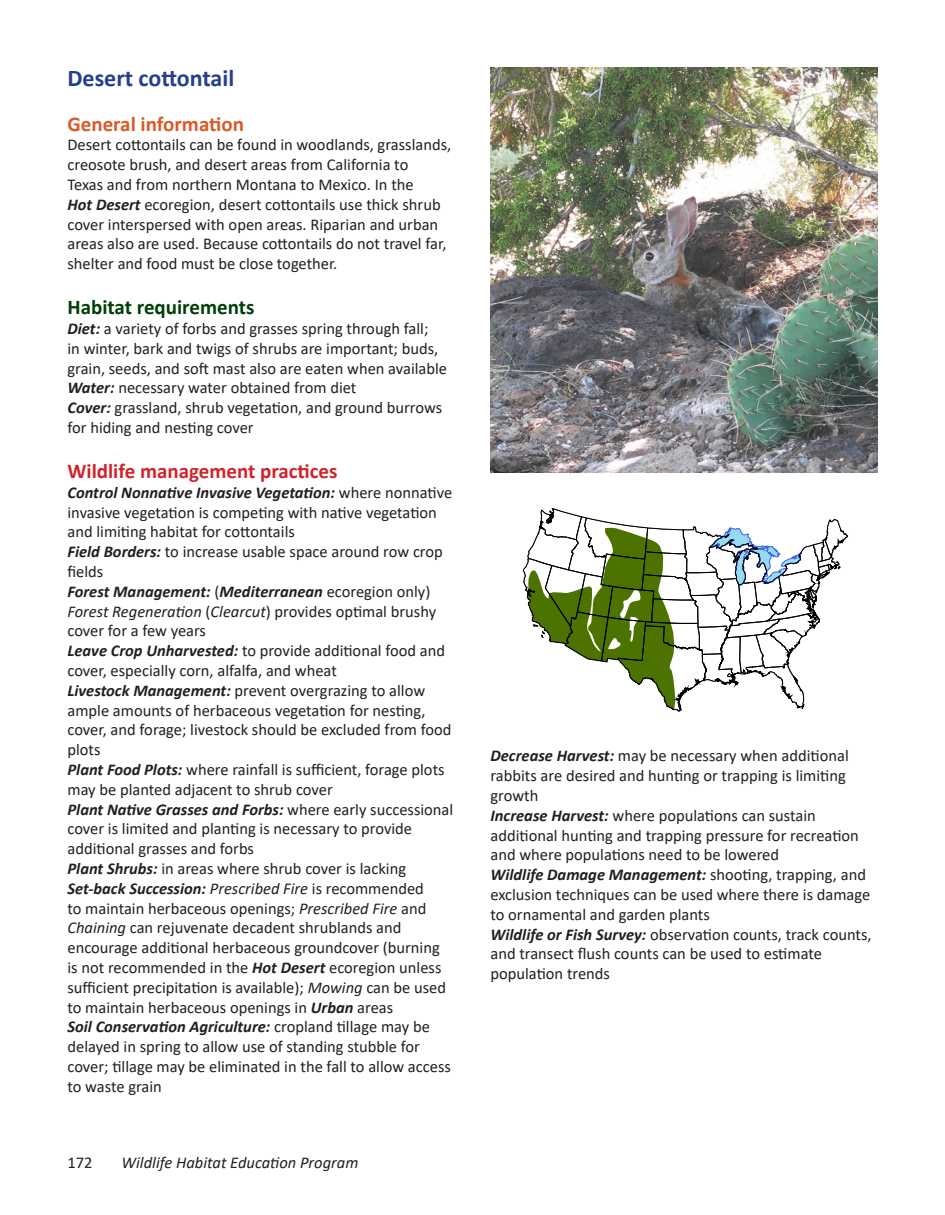
<style>
.page{position:relative;width:945px;height:1215px;background:#fff}
.page>*{position:absolute;margin:0;border:0;box-sizing:border-box;transform-origin:0 0}
.t1{font:700 24px "Calibri";color:#253f8e}
.t2{font:700 21px "Calibri";color:#d1232a}
.t3{font:700 21px "Calibri";color:#003f09}
.t4{font:700 21px "Calibri";color:#dd5827}
.t5{font:16.5px/19.8px "Calibri";color:#231f20}
.t6{font:italic 16.5px "Calibri";color:#231f20}
.s1{font-weight:700;font-style:italic}
.s2{font-style:italic}
</style>
<div class="page">
<svg style="left:523px;top:508px;width:325px;height:204px"></svg>
<img style="left:491px;top:68px;width:386px;height:404px">
<p class="t1" style="left:68px;top:61px;width:168px">Desert cottontail</p>
<p class="t4" style="left:68px;top:109px;width:178px">General information</p>
<p class="t5" style="left:68px;top:135px;width:385px">Desert cottontails can be found in woodlands, grasslands, creosote brush, and desert areas from California to<br>Texas and from northern Montana to Mexico. In the<br><span class="s1">Hot Desert</span> ecoregion, desert cottontails use thick shrub cover interspersed with open areas. Riparian and urban areas also are used. Because cottontails do not travel far, shelter and food must be close together.</p>
<p class="t3" style="left:68px;top:292px;width:189px">Habitat requirements</p>
<p class="t5" style="left:68px;top:318px;width:381px"><span class="s1">Diet:</span> a variety of forbs and grasses spring through fall;<br>in winter, bark and twigs of shrubs are important; buds, grain, seeds, and soft mast also are eaten when available</p>
<p class="t5" style="left:68px;top:378px;width:290px"><span class="s1">Water:</span> necessary water obtained from diet</p>
<p class="t5" style="left:68px;top:397px;width:376px"><span class="s1">Cover:</span> grassland, shrub vegetation, and ground burrows for hiding and nesting cover</p>
<p class="t2" style="left:68px;top:456px;width:272px">Wildlife management practices</p>
<p class="t5" style="left:68px;top:482px;width:386px"><span class="s1">Control Nonnative Invasive Vegetation:</span> where nonnative invasive vegetation is competing with native vegetation and limiting habitat for cottontails</p>
<p class="t5" style="left:68px;top:541px;width:377px"><span class="s1">Field Borders:</span> to increase usable space around row crop fields</p>
<p class="t5" style="left:68px;top:581px;width:370px"><span class="s1">Forest Management:</span> (<span class="s1">Mediterranean</span> ecoregion only)<br><span class="s2">Forest Regeneration</span> (<span class="s2">Clearcut</span>) provides optimal brushy cover for a few years</p>
<p class="t5" style="left:68px;top:640px;width:379px"><span class="s1">Leave Crop Unharvested:</span> to provide additional food and cover, especially corn, alfalfa, and wheat</p>
<p class="t5" style="left:68px;top:680px;width:386px"><span class="s1">Livestock Management:</span> prevent overgrazing to allow ample amounts of herbaceous vegetation for nesting, cover, and forage; livestock should be excluded from food plots</p>
<p class="t5" style="left:68px;top:759px;width:379px"><span class="s1">Plant Food Plots:</span> where rainfall is sufficient, forage plots may be planted adjacent to shrub cover</p>
<p class="t5" style="left:68px;top:799px;width:387px"><span class="s1">Plant Native Grasses and Forbs:</span> where early successional cover is limited and planting is necessary to provide additional grasses and forbs</p>
<p class="t5" style="left:68px;top:858px;width:340px"><span class="s1">Plant Shrubs:</span> in areas where shrub cover is lacking</p>
<p class="t5" style="left:68px;top:878px;width:380px"><span class="s1">Set-back Succession:</span> <span class="s2">Prescribed Fire</span> is recommended<br>to maintain herbaceous openings; <span class="s2">Prescribed Fire</span> and <span class="s2">Chaining</span> can rejuvenate decadent shrublands and encourage additional herbaceous groundcover (burning is not recommended in the <span class="s1">Hot Desert</span> ecoregion unless sufficient precipitation is available); <span class="s2">Mowing</span> can be used to maintain herbaceous openings in <span class="s1">Urban</span> areas</p>
<p class="t5" style="left:68px;top:1017px;width:385px"><span class="s1">Soil Conservation Agriculture:</span> cropland tillage may be delayed in spring to allow use of standing stubble for cover; tillage may be eliminated in the fall to allow access to waste grain</p>
<p class="t5" style="left:68px;top:1153px;width:27px">172</p>
<p class="t6" style="left:122px;top:1151px;width:238px">Wildlife Habitat Education Program</p>
<p class="t5" style="left:490px;top:746px;width:360px"><span class="s1">Decrease Harvest:</span> may be necessary when additional rabbits are desired and hunting or trapping is limiting growth</p>
<p class="t5" style="left:490px;top:805px;width:370px"><span class="s1">Increase Harvest:</span> where populations can sustain additional hunting and trapping pressure for recreation and where populations need to be lowered</p>
<p class="t5" style="left:490px;top:864px;width:381px"><span class="s1">Wildlife Damage Management:</span> shooting, trapping, and exclusion techniques can be used where there is damage to ornamental and garden plants</p>
<p class="t5" style="left:490px;top:924px;width:383px"><span class="s1">Wildlife or Fish Survey:</span> observation counts, track counts, and transect flush counts can be used to estimate population trends</p>
</div>
